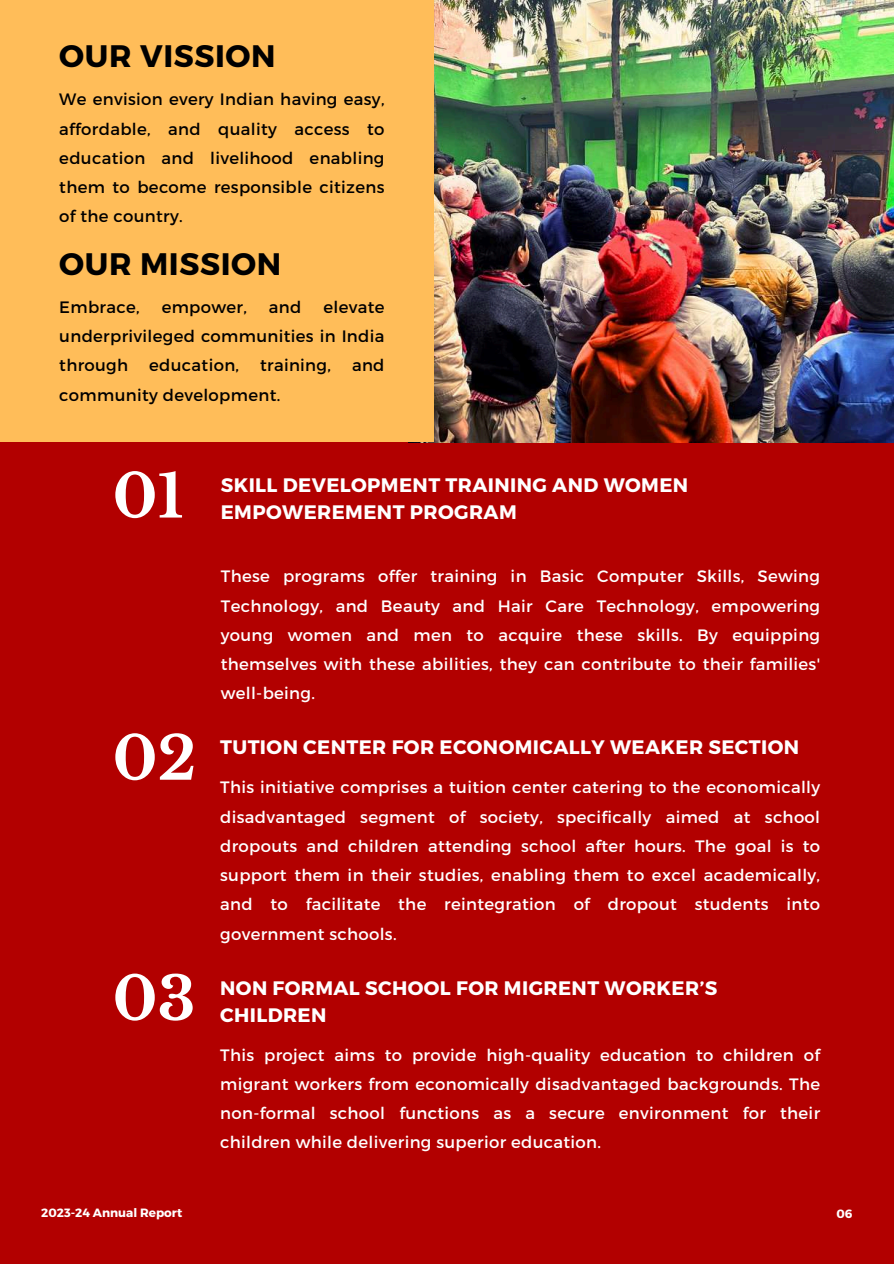
<style>
.page{position:relative;width:894px;height:1264px;background:#fff}
.page>*{position:absolute;margin:0;border:0;box-sizing:border-box;transform-origin:0 0}
.t1{font:700 59.55px "Libre Baskerville";color:#fff}
.t2{font:700 31.05px "Montserrat";letter-spacing:.02em;color:#000}
.t3{font:700 19.5px/27px "Montserrat";letter-spacing:.02em;color:#fff}
.t4{font:16.5px/29.2px "Montserrat";letter-spacing:.02em;color:#fff;text-align:justify}
.t5{font:16.5px/29.2px "Montserrat";letter-spacing:.02em;color:#000;text-align:justify}
.t6{font:700 12px "Montserrat";color:#fff}
</style>
<div class="page">
<div style="left:0;top:0;width:893px;height:1263px;background:#b20000"></div>
<img style="left:433px;top:0;width:459px;height:442px">
<div style="left:0;top:0;width:433px;height:442px;background:#ffbd59"></div>
<h2 class="t2" style="left:59px;top:36px;width:218px">OUR VISSION</h2>
<p class="t5" style="left:59px;top:84px;width:326px">We envision every Indian having easy, affordable, and quality access to education and livelihood enabling them to become responsible citizens of the country.</p>
<h2 class="t2" style="left:59px;top:243px;width:223px">OUR MISSION</h2>
<p class="t5" style="left:59px;top:291px;width:82px">Embrace,</p>
<p class="t5" style="left:162px;top:291px;width:87px">empower,</p>
<p class="t5" style="left:269px;top:291px;width:34px">and</p>
<p class="t5" style="left:59px;top:291px;width:326px;text-indent:264px">elevate underprivileged communities in India through</p>
<p class="t5" style="left:149px;top:350px;width:91px">education,</p>
<p class="t5" style="left:260px;top:350px;width:72px">training,</p>
<p class="t5" style="left:352px;top:350px;width:34px">and</p>
<p class="t5" style="left:59px;top:379px;width:222px">community development.</p>
<h1 class="t1" style="left:112px;top:460px;width:72px">01</h1>
<p class="t3" style="left:221px;top:471px;width:469px">SKILL DEVELOPMENT TRAINING AND WOMEN<br>EMPOWEREMENT PROGRAM</p>
<p class="t4" style="left:221px;top:561px;width:600px">These programs offer training in Basic Computer Skills, Sewing Technology, and Beauty and Hair Care Technology, empowering young women and men to acquire these skills. By equipping themselves with these abilities, they can contribute to their families' well-being.</p>
<h1 class="t1" style="left:112px;top:722px;width:85px">02</h1>
<p class="t3" style="left:220px;top:732px;width:580px">TUTION CENTER FOR ECONOMICALLY WEAKER SECTION</p>
<p class="t4" style="left:220px;top:772px;width:601px">This initiative comprises a tuition center catering to the economically disadvantaged segment of society, specifically aimed at school dropouts and children attending school after hours. The goal is to support them in their studies, enabling them to excel academically, and to facilitate the reintegration of dropout students into government schools.</p>
<h1 class="t1" style="left:112px;top:962px;width:84px">03</h1>
<p class="t3" style="left:220px;top:973px;width:498px">NON FORMAL SCHOOL FOR MIGRENT WORKER’S<br>CHILDREN</p>
<p class="t4" style="left:220px;top:1039px;width:601px">This project aims to provide high-quality education to children of migrant workers from economically disadvantaged backgrounds. The non-formal school functions as a secure environment for their children while delivering superior education.</p>
<p class="t6" style="left:41px;top:1205px;width:142px">2023-24 Annual Report</p>
<p class="t6" style="left:836px;top:1206px;width:18px">06</p>
</div>
